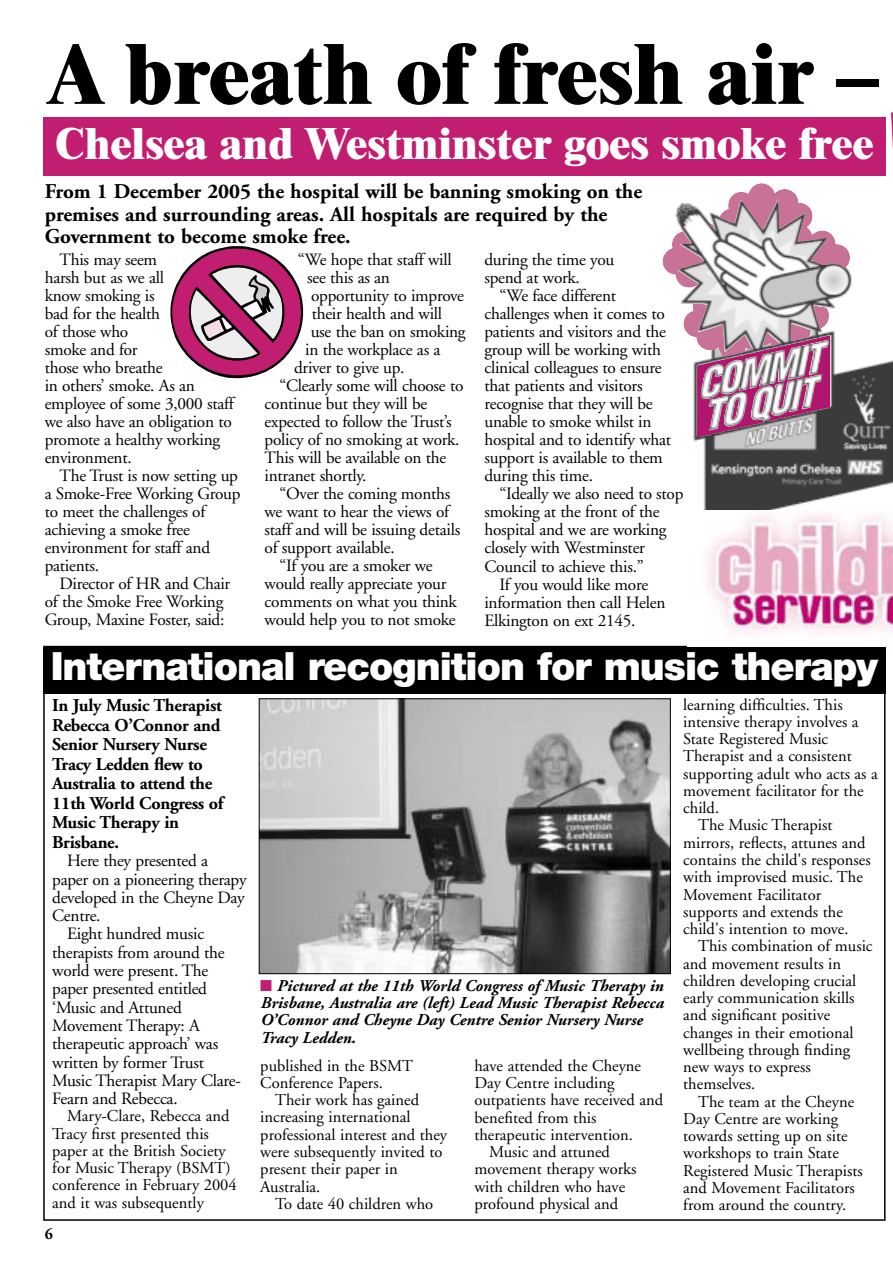
<style>
.page{position:relative;width:893px;height:1262px;background:#fff}
.page>*{position:absolute;margin:0;border:0;box-sizing:border-box;transform-origin:0 0}
.t1{font:800 84px "Times";color:#000}
.t2{font:800 43.5px "Times";color:#fff}
.t3{font:900 39px "Helvetica Neue";letter-spacing:-.025em;color:#fff}
.t4{font:700 21px/22.5px "Adobe Garamond";color:#000}
.t5{font:700 18px/19.5px "Adobe Garamond";letter-spacing:-.015em;color:#000}
.t6{font:17.25px/18px "Adobe Garamond";letter-spacing:-.015em;color:#000}
.t7{font:16.5px/17.2px "Adobe Garamond";color:#000}
.t8{font:italic 700 16.5px/17.2px "Adobe Garamond";color:#000}
.t9{font:700 15.75px "Adobe Garamond";color:#000}
.s1{color:#c11d71}
</style>
<div class="page">
<img style="left:693px;top:273px;width:198px;height:237px">
<div style="left:43px;top:117px;width:842px;height:59px;background:#c11d71"></div>
<svg style="left:891px;top:112px;width:1px;height:372px"></svg>
<svg style="left:170px;top:246px;width:133px;height:132px"></svg>
<img style="left:662px;top:183px;width:188px;height:174px">
<img style="left:261px;top:700px;width:407px;height:272px">
<div style="left:259px;top:698px;width:411px;height:276px;border:1px solid #000"></div>
<img style="left:696px;top:335px;width:134px;height:102px">
<img style="left:707px;top:514px;width:185px;height:141px">
<div style="left:43px;top:646px;width:842px;height:47px;background:#000"></div>
<h1 class="t1" style="left:50px;top:44px;width:830px">A breath of fresh air –</h1>
<h2 class="t2" style="left:55px;top:128px;width:820px">Chelsea and Westminster goes smoke free</h2>
<p class="t4" style="left:45px;top:182px;width:599px">From 1 December 2005 the hospital will be banning smoking on the premises and surrounding areas. All hospitals are required by the<br>Government to become smoke free.</p>
<p class="t6" style="left:45px;top:252px;width:191px;text-indent:15px">This may seem<br>harsh but as we all<br>know smoking is<br>bad for the health<br>of those who<br>smoke and for<br>those who breathe<br>in others’ smoke. As an employee of some 3,000 staff we also have an obligation to promote a healthy working environment.</p>
<p class="t6" style="left:45px;top:468px;width:197px;text-indent:15px">The Trust is now setting up a Smoke-Free Working Group to meet the challenges of achieving a smoke free environment for staff and patients.</p>
<p class="t6" style="left:45px;top:576px;width:187px;text-indent:15px">Director of HR and Chair of the Smoke Free Working<br>Group, Maxine Foster, said:</p>
<p class="t6" style="left:298px;top:252px;width:155px">“We hope that staff will</p>
<p class="t6" style="left:307px;top:270px;width:84px">see this as an</p>
<p class="t6" style="left:311px;top:288px;width:154px">opportunity to improve</p>
<p class="t6" style="left:312px;top:306px;width:132px">their health and will</p>
<p class="t6" style="left:311px;top:324px;width:156px">use the ban on smoking</p>
<p class="t6" style="left:305px;top:342px;width:137px">in the workplace as a</p>
<p class="t6" style="left:294px;top:360px;width:112px">driver to give up.</p>
<p class="t6" style="left:279px;top:378px;width:185px">“Clearly some will choose to</p>
<p class="t6" style="left:264px;top:396px;width:164px">continue but they will be</p>
<p class="t6" style="left:264px;top:414px;width:189px">expected to follow the Trust’s</p>
<p class="t6" style="left:264px;top:432px;width:196px">policy of no smoking at work.</p>
<p class="t6" style="left:264px;top:450px;width:183px">This will be available on the</p>
<p class="t6" style="left:264px;top:468px;width:103px">intranet shortly.</p>
<p class="t6" style="left:279px;top:486px;width:172px">“Over the coming months</p>
<p class="t6" style="left:264px;top:504px;width:186px">we want to hear the views of</p>
<p class="t6" style="left:264px;top:522px;width:197px">staff and will be issuing details</p>
<p class="t6" style="left:264px;top:540px;width:132px">of support available.</p>
<p class="t6" style="left:279px;top:558px;width:155px">“If you are a smoker we</p>
<p class="t6" style="left:264px;top:576px;width:183px">would really appreciate your</p>
<p class="t6" style="left:264px;top:594px;width:194px">comments on what you think</p>
<p class="t6" style="left:264px;top:612px;width:193px">would help you to not smoke</p>
<p class="t6" style="left:484px;top:252px;width:131px">during the time you spend at work.</p>
<p class="t6" style="left:484px;top:288px;width:188px;text-indent:15px">“We face different challenges when it comes to patients and visitors and the group will be working with clinical colleagues to ensure that patients and visitors recognise that they will be unable to smoke whilst in hospital and to identify what support is available to them during this time.</p>
<p class="t6" style="left:499px;top:486px;width:186px">“Ideally we also need to stop</p>
<p class="t6" style="left:484px;top:504px;width:177px">smoking at the front of the</p>
<p class="t6" style="left:484px;top:522px;width:183px">hospital and we are working</p>
<p class="t6" style="left:484px;top:540px;width:162px">closely with Westminster</p>
<p class="t6" style="left:484px;top:558px;width:161px">Council to achieve this.”</p>
<p class="t6" style="left:499px;top:576px;width:150px">If you would like more</p>
<p class="t6" style="left:484px;top:594px;width:182px">information then call Helen</p>
<p class="t6" style="left:484px;top:612px;width:152px">Elkington on ext 2145.</p>
<h3 class="t3" style="left:51px;top:652px;width:828px">International recognition for music therapy</h3>
<p class="t5" style="left:52px;top:697px;width:173px">In July Music Therapist<br>Rebecca O’Connor and<br>Senior Nursery Nurse<br>Tracy Ledden flew to<br>Australia to attend the<br>11th World Congress of<br>Music Therapy in<br>Brisbane.</p>
<p class="t6" style="left:67px;top:853px;width:142px">Here they presented a</p>
<p class="t6" style="left:52px;top:871px;width:196px">paper on a pioneering therapy</p>
<p class="t6" style="left:52px;top:890px;width:194px">developed in the Cheyne Day</p>
<p class="t6" style="left:52px;top:908px;width:50px">Centre.</p>
<p class="t6" style="left:67px;top:926px;width:139px">Eight hundred music</p>
<p class="t6" style="left:52px;top:945px;width:174px">therapists from around the</p>
<p class="t6" style="left:52px;top:963px;width:158px">world were present. The</p>
<p class="t6" style="left:52px;top:981px;width:156px">paper presented entitled</p>
<p class="t6" style="left:52px;top:999px;width:131px">‘Music and Attuned</p>
<p class="t6" style="left:52px;top:1018px;width:149px">Movement Therapy: A</p>
<p class="t6" style="left:52px;top:1036px;width:167px">therapeutic approach’ was</p>
<p class="t6" style="left:52px;top:1054px;width:153px">written by former Trust</p>
<p class="t6" style="left:52px;top:1073px;width:190px">Music Therapist Mary Clare-</p>
<p class="t6" style="left:52px;top:1091px;width:127px">Fearn and Rebecca.</p>
<p class="t7" style="left:52px;top:1109px;width:186px;text-indent:15px">Mary-Clare, Rebecca and<br>Tracy first presented this paper at the British Society for Music Therapy (BSMT) conference in February 2004 and it was subsequently</p>
<p class="t9" style="left:45px;top:1227px;width:10px">6</p>
<p class="t8" style="left:260px;top:978px;width:404px"><span class="s1">■</span> Pictured at the 11th World Congress of Music Therapy in Brisbane, Australia are (left) Lead Music Therapist Rebecca O’Connor and Cheyne Day Centre Senior Nursery Nurse Tracy Ledden.</p>
<p class="t7" style="left:260px;top:1058px;width:154px">published in the BSMT<br>Conference Papers.</p>
<p class="t7" style="left:260px;top:1092px;width:188px;text-indent:15px">Their work has gained increasing international professional interest and they were subsequently invited to present their paper in<br>Australia.</p>
<p class="t7" style="left:275px;top:1196px;width:159px">To date 40 children who</p>
<p class="t7" style="left:474px;top:1058px;width:168px">have attended the Cheyne</p>
<p class="t7" style="left:474px;top:1075px;width:141px">Day Centre including</p>
<p class="t7" style="left:474px;top:1093px;width:190px">outpatients have received and</p>
<p class="t7" style="left:474px;top:1110px;width:123px">benefited from this</p>
<p class="t7" style="left:474px;top:1127px;width:160px">therapeutic intervention.</p>
<p class="t7" style="left:489px;top:1144px;width:122px">Music and attuned</p>
<p class="t7" style="left:474px;top:1162px;width:163px">movement therapy works</p>
<p class="t7" style="left:474px;top:1179px;width:152px">with children who have</p>
<p class="t7" style="left:474px;top:1196px;width:145px">profound physical and</p>
<p class="t7" style="left:683px;top:697px;width:161px">learning difficulties. This</p>
<p class="t7" style="left:683px;top:714px;width:177px">intensive therapy involves a</p>
<p class="t7" style="left:683px;top:732px;width:146px">State Registered Music</p>
<p class="t7" style="left:683px;top:749px;width:170px">Therapist and a consistent</p>
<p class="t7" style="left:683px;top:766px;width:196px">supporting adult who acts as a</p>
<p class="t7" style="left:683px;top:783px;width:182px">movement facilitator for the</p>
<p class="t7" style="left:683px;top:801px;width:37px">child.</p>
<p class="t7" style="left:698px;top:818px;width:136px">The Music Therapist</p>
<p class="t7" style="left:683px;top:835px;width:184px">mirrors, reflects, attunes and</p>
<p class="t7" style="left:683px;top:852px;width:189px">contains the child's responses</p>
<p class="t7" style="left:683px;top:870px;width:181px">with improvised music. The</p>
<p class="t7" style="left:683px;top:887px;width:139px">Movement Facilitator</p>
<p class="t7" style="left:683px;top:904px;width:161px">supports and extends the</p>
<p class="t7" style="left:683px;top:921px;width:167px">child's intention to move.</p>
<p class="t7" style="left:698px;top:939px;width:176px">This combination of music</p>
<p class="t7" style="left:683px;top:956px;width:159px">and movement results in</p>
<p class="t7" style="left:683px;top:973px;width:174px">children developing crucial</p>
<p class="t7" style="left:683px;top:990px;width:173px">early communication skills</p>
<p class="t7" style="left:683px;top:1008px;width:149px">and significant positive</p>
<p class="t7" style="left:683px;top:1025px;width:172px">changes in their emotional</p>
<p class="t7" style="left:683px;top:1042px;width:168px">wellbeing through finding</p>
<p class="t7" style="left:683px;top:1059px;width:129px">new ways to express</p>
<p class="t7" style="left:683px;top:1077px;width:74px">themselves.</p>
<p class="t7" style="left:698px;top:1094px;width:158px">The team at the Cheyne</p>
<p class="t7" style="left:683px;top:1111px;width:156px">Day Centre are working</p>
<p class="t7" style="left:683px;top:1128px;width:166px">towards setting up on site</p>
<p class="t7" style="left:683px;top:1146px;width:157px">workshops to train State</p>
<p class="t7" style="left:683px;top:1163px;width:181px">Registered Music Therapists</p>
<p class="t7" style="left:683px;top:1180px;width:173px">and Movement Facilitators</p>
<p class="t7" style="left:683px;top:1197px;width:164px">from around the country.</p>
</div>
